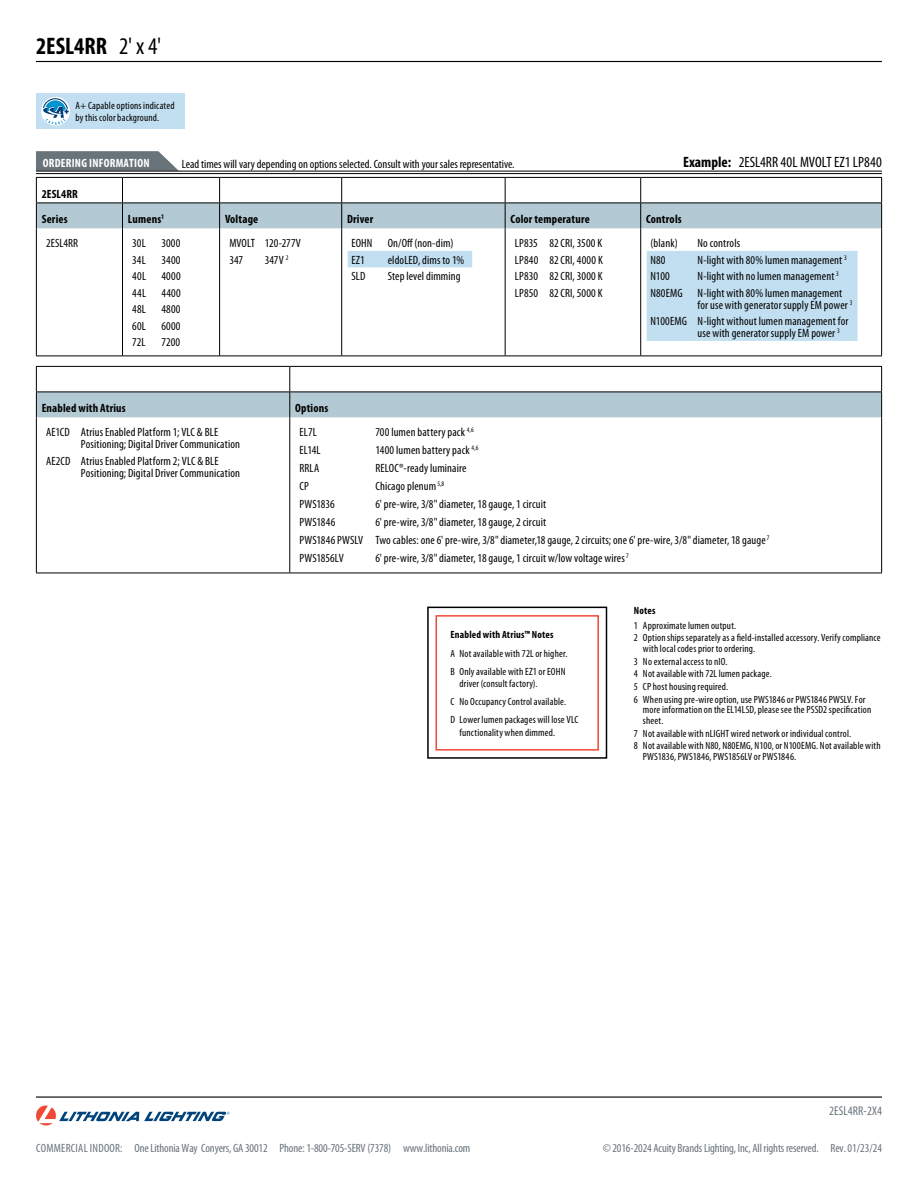
<style>
.page{position:relative;width:918px;height:1188px;background:#fff}
.page>*{position:absolute;margin:0;border:0;box-sizing:border-box;transform-origin:0 0}
.t1{font:700 condensed 24px "Myriad Pro";color:#000}
.t2{font:condensed 15px "Myriad Pro";color:#000}
.t3{font:condensed 12.75px "Myriad Pro";letter-spacing:.005em;color:#68737a}
.t4{font:condensed 12px/16.5px "Myriad Pro";letter-spacing:.01em;color:#000}
.t5{font:condensed 12px "Myriad Pro";letter-spacing:-.01em;color:#68737a}
.t6{font:700 condensed 12px/25.5px "Myriad Pro";letter-spacing:.015em;color:#000}
.t7{font:700 condensed 12px "Myriad Pro";letter-spacing:.02em;color:#fff}
.t8{font:condensed 10.5px/12.8px "Myriad Pro";letter-spacing:.015em;color:#000}
.t9{font:700 condensed 10.5px "Myriad Pro";letter-spacing:.02em;color:#000}
.s1{font-weight:400}
.s2{font-weight:700}
</style>
<div class="page">
<hr style="left:36px;top:1096px;width:846px;height:2px;background:#000">
<svg style="left:36px;top:1106px;width:194px;height:19px"></svg>
<hr style="left:36px;top:61px;width:846px;height:1px;background:#000">
<hr style="left:36px;top:228px;width:1px;height:128px;background:#000">
<hr style="left:122px;top:228px;width:1px;height:128px;background:#000">
<hr style="left:219px;top:228px;width:1px;height:128px;background:#000">
<hr style="left:341px;top:228px;width:1px;height:128px;background:#000">
<hr style="left:36px;top:356px;width:87px;height:1px;background:#000">
<hr style="left:123px;top:356px;width:97px;height:1px;background:#000">
<hr style="left:220px;top:356px;width:122px;height:1px;background:#000">
<hr style="left:342px;top:356px;width:163px;height:1px;background:#000">
<hr style="left:505px;top:356px;width:136px;height:1px;background:#000">
<hr style="left:505px;top:228px;width:1px;height:128px;background:#000">
<svg style="left:36px;top:151px;width:846px;height:77px"></svg>
<hr style="left:640px;top:228px;width:1px;height:128px;background:#000">
<hr style="left:881px;top:228px;width:1px;height:128px;background:#000">
<hr style="left:641px;top:356px;width:241px;height:1px;background:#000">
<hr style="left:641px;top:203px;width:241px;height:1px;background:#000">
<div style="left:348px;top:251px;width:124px;height:16px;background:#c2dff1"></div>
<div style="left:647px;top:251px;width:211px;height:90px;background:#c2dff1"></div>
<div style="left:36px;top:94px;width:148px;height:35px;background:#c2dff1"></div>
<svg style="left:41px;top:97px;width:29px;height:29px"></svg>
<svg style="left:43px;top:98px;width:26px;height:27px"></svg>
<div style="left:427px;top:607px;width:180px;height:152px;border:2px solid #000"></div>
<div style="left:436px;top:615px;width:163px;height:136px;border:2px solid #f04937"></div>
<hr style="left:290px;top:573px;width:592px;height:1px;background:#000">
<hr style="left:881px;top:417px;width:1px;height:156px;background:#000">
<hr style="left:36px;top:366px;width:254px;height:1px;background:#000">
<hr style="left:290px;top:366px;width:592px;height:1px;background:#000">
<hr style="left:36px;top:417px;width:1px;height:156px;background:#000">
<hr style="left:289px;top:417px;width:1px;height:156px;background:#000">
<hr style="left:36px;top:573px;width:254px;height:1px;background:#000">
<svg style="left:36px;top:367px;width:846px;height:50px"></svg>
<h1 class="t1" style="left:36px;top:33px;width:127px">2ESL4RR <span class="s1">2' x 4'</span></h1>
<p class="t8" style="left:76px;top:100px;width:101px;line-height:12px">A+ Capable options indicated by this color background.</p>
<p class="t7" style="left:43px;top:156px;width:108px">ORDERING INFORMATION</p>
<p class="t4" style="left:182px;top:156px;width:334px">Lead times will vary depending on options selected. Consult with your sales representative.</p>
<p class="t2" style="left:683px;top:154px;width:200px"><span class="s2">Example:</span> 2ESL4RR 40L MVOLT EZ1 LP840</p>
<p class="t6" style="left:42px;top:181px;width:38px">2ESL4RR<br>Series</p>
<p class="t6" style="left:128px;top:206px;width:38px">Lumens<sup>1</sup></p>
<p class="t6" style="left:225px;top:206px;width:35px">Voltage</p>
<p class="t6" style="left:347px;top:206px;width:28px">Driver</p>
<p class="t6" style="left:511px;top:206px;width:81px">Color temperature</p>
<p class="t6" style="left:646px;top:206px;width:37px">Controls</p>
<p class="t4" style="left:46px;top:235px;width:34px">2ESL4RR</p>
<p class="t4" style="left:132px;top:235px;width:15px">30L</p>
<p class="t4" style="left:161px;top:235px;width:21px">3000</p>
<p class="t4" style="left:132px;top:252px;width:15px">34L</p>
<p class="t4" style="left:161px;top:252px;width:21px">3400</p>
<p class="t4" style="left:132px;top:268px;width:15px">40L</p>
<p class="t4" style="left:161px;top:268px;width:21px">4000</p>
<p class="t4" style="left:132px;top:285px;width:15px">44L</p>
<p class="t4" style="left:161px;top:285px;width:21px">4400</p>
<p class="t4" style="left:132px;top:301px;width:15px">48L</p>
<p class="t4" style="left:161px;top:301px;width:21px">4800</p>
<p class="t4" style="left:132px;top:318px;width:15px">60L</p>
<p class="t4" style="left:161px;top:318px;width:21px">6000</p>
<p class="t4" style="left:132px;top:334px;width:15px">72L</p>
<p class="t4" style="left:161px;top:334px;width:20px">7200</p>
<p class="t4" style="left:229px;top:235px;width:73px">MVOLT 120-277V<br>347</p>
<p class="t4" style="left:265px;top:252px;width:25px">347V <sup>2</sup></p>
<p class="t4" style="left:351px;top:235px;width:23px">EOHN</p>
<p class="t4" style="left:388px;top:235px;width:67px">On/Off (non-dim)</p>
<p class="t4" style="left:351px;top:252px;width:15px">EZ1</p>
<p class="t4" style="left:388px;top:252px;width:78px">eldoLED, dims to 1%</p>
<p class="t4" style="left:351px;top:268px;width:15px">SLD</p>
<p class="t4" style="left:388px;top:268px;width:74px">Step level dimming</p>
<p class="t4" style="left:515px;top:235px;width:89px;text-align:justify">LP835 82 CRI, 3500 K LP840 82 CRI, 4000 K LP830 82 CRI, 3000 K LP850 82 CRI, 5000 K</p>
<p class="t4" style="left:650px;top:235px;width:29px">(blank)</p>
<p class="t4" style="left:698px;top:235px;width:44px">No controls</p>
<p class="t4" style="left:650px;top:252px;width:17px">N80</p>
<p class="t4" style="left:698px;top:252px;width:151px">N-light with 80% lumen management <sup>3</sup></p>
<p class="t4" style="left:650px;top:268px;width:21px">N100</p>
<p class="t4" style="left:650px;top:268px;width:193px;text-align:right">N-light with no lumen management <sup>3<br></sup>N80EMG N-light with 80% lumen management</p>
<p class="t4" style="left:650px;top:297px;width:203px;text-indent:47px">for use with generator supply EM power <sup>3<br></sup>N100EMG N-light without lumen management for</p>
<p class="t4" style="left:698px;top:325px;width:144px">use with generator supply EM power <sup>3</sup></p>
<p class="t6" style="left:42px;top:395px;width:86px">Enabled with Atrius</p>
<p class="t6" style="left:295px;top:395px;width:35px">Options</p>
<p class="t4" style="left:81px;top:426px;width:160px;line-height:12px;text-indent:-35px">AE1CD Atrius Enabled Platform 1; VLC &amp; BLE<br>Positioning; Digital Driver Communication</p>
<p class="t4" style="left:81px;top:455px;width:160px;line-height:12px;text-indent:-35px">AE2CD Atrius Enabled Platform 2; VLC &amp; BLE<br>Positioning; Digital Driver Communication</p>
<p class="t4" style="left:300px;top:424px;width:19px">EL7L</p>
<p class="t4" style="left:375px;top:424px;width:100px">700 lumen battery pack <sup>4,6</sup></p>
<p class="t4" style="left:300px;top:442px;width:23px">EL14L</p>
<p class="t4" style="left:375px;top:442px;width:105px">1400 lumen battery pack <sup>4,6</sup></p>
<p class="t4" style="left:300px;top:460px;width:21px">RRLA</p>
<p class="t4" style="left:375px;top:460px;width:93px">RELOC®-ready luminaire</p>
<p class="t4" style="left:300px;top:478px;width:11px">CP</p>
<p class="t4" style="left:375px;top:478px;width:70px">Chicago plenum <sup>5,8</sup></p>
<p class="t4" style="left:300px;top:496px;width:37px">PWS1836</p>
<p class="t4" style="left:375px;top:496px;width:172px">6' pre-wire, 3/8" diameter, 18 gauge, 1 circuit</p>
<p class="t4" style="left:300px;top:514px;width:37px">PWS1846</p>
<p class="t4" style="left:300px;top:513px;width:471px;line-height:18px;text-indent:76px">6' pre-wire, 3/8" diameter, 18 gauge, 2 circuit<br>PWS1846 PWSLV Two cables: one 6' pre-wire, 3/8" diameter,18 gauge, 2 circuits; one 6' pre-wire, 3/8" diameter, 18 gauge <sup>7<br></sup>PWS1856LV</p>
<p class="t4" style="left:375px;top:550px;width:255px">6' pre-wire, 3/8" diameter, 18 gauge, 1 circuit w/low voltage wires <sup>7</sup></p>
<p class="t9" style="left:451px;top:629px;width:105px">Enabled with Atrius™ Notes</p>
<p class="t8" style="left:451px;top:644px;width:119px;line-height:17.9px">A Not available with 72L or higher.<br>B Only available with EZ1 or EOHN</p>
<p class="t8" style="left:451px;top:675px;width:130px;line-height:17.9px;text-indent:9px">driver (consult factory).<br>C No Occupancy Control available.<br>D Lower lumen packages will lose VLC</p>
<p class="t8" style="left:460px;top:726px;width:97px">functionality when dimmed.</p>
<p class="t9" style="left:634px;top:605px;width:23px">Notes</p>
<p class="t8" style="left:634px;top:619px;width:248px">1 Approximate lumen output.<br>2 Option ships separately as a field-installed accessory. Verify compliance</p>
<p class="t8" style="left:634px;top:642px;width:233px;text-indent:9px">with local codes prior to ordering.<br>3 No external access to nIO.<br>4 Not available with 72L lumen package.<br>5 CP host housing required.<br>6 When using pre-wire option, use PWS1846 or PWS1846 PWSLV. For</p>
<p class="t8" style="left:643px;top:705px;width:230px;line-height:10.5px">more information on the EL14LSD, please see the PSSD2 specification sheet.</p>
<p class="t8" style="left:634px;top:727px;width:248px">7 Not available with nLIGHT wired network or individual control.<br>8 Not available with N80, N80EMG, N100, or N100EMG. Not available with</p>
<p class="t8" style="left:643px;top:750px;width:155px">PWS1836, PWS1846, PWS1856LV or PWS1846.</p>
<p class="t3" style="left:829px;top:1104px;width:54px">2ESL4RR-2X4</p>
<p class="t5" style="left:36px;top:1142px;width:436px">COMMERCIAL INDOOR: One Lithonia Way Conyers, GA 30012 Phone: 1-800-705-SERV (7378) www.lithonia.com</p>
<p class="t5" style="left:603px;top:1142px;width:281px">© 2016-2024 Acuity Brands Lighting, Inc, All rights reserved. Rev. 01/23/24</p>
</div>
